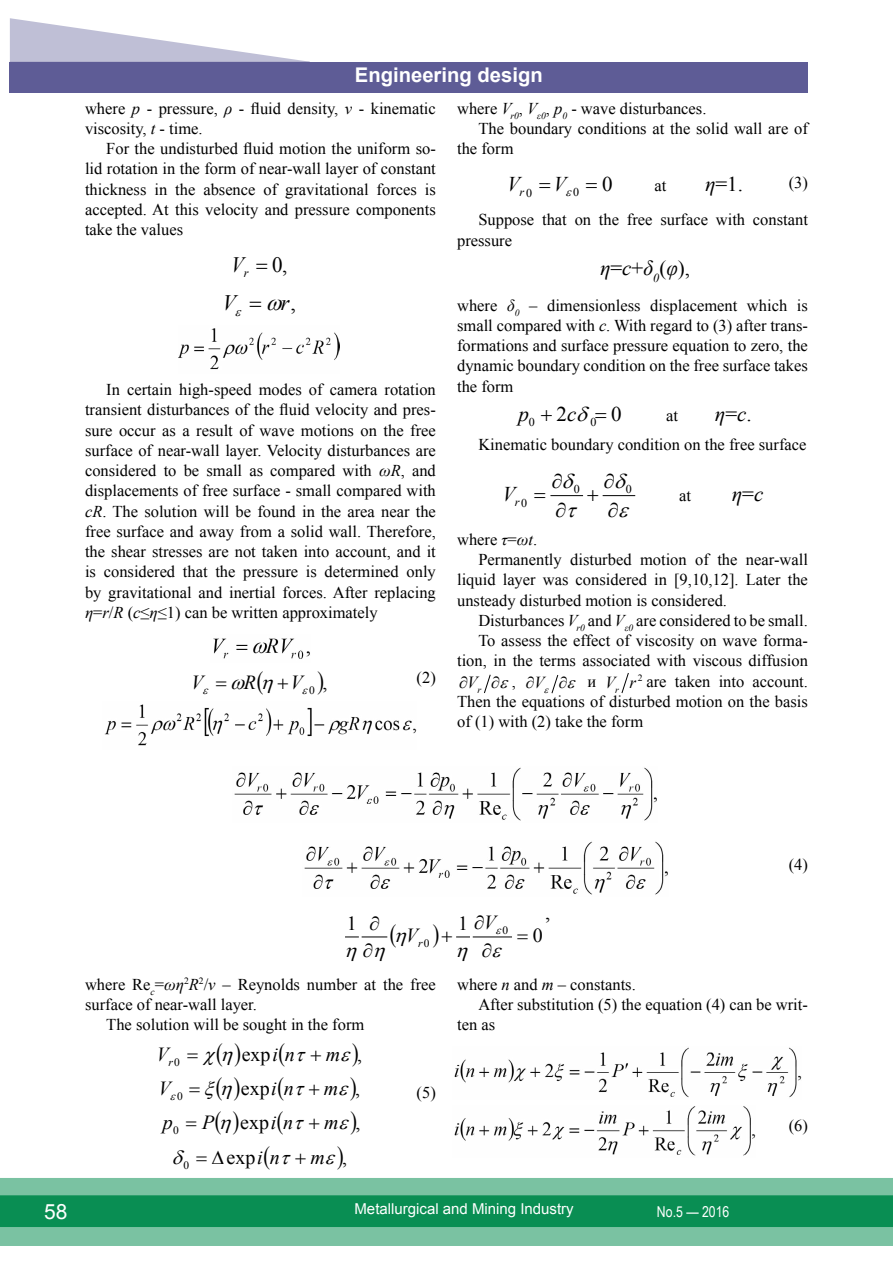
<style>
.page{position:relative;width:893px;height:1263px;background:#fff}
.page>*{position:absolute;margin:0;border:0;box-sizing:border-box;transform-origin:0 0}
.t1{font:italic 22.05px "Times New Roman";color:#000}
.t2{font:21.9px "Times New Roman";color:#000;scale:.95 1}
.t3{font:italic 21.9px "Times New Roman";color:#000;scale:.95 1}
.t4{font:italic 21px "Times New Roman";color:#000}
.t5{font:21px "Times New Roman";color:#000}
.t6{font:21px "Arial";color:#fff}
.t7{font:700 20.25px "Arial";color:#fff}
.t8{font:19.95px "Times New Roman";color:#000}
.t9{font:italic 19.95px "Times New Roman";color:#000}
.t10{font:italic 16.95px "Times New Roman";color:#000}
.t11{font:italic 16.8px "Times New Roman";color:#000}
.t12{font:16.5px/20.2px "Times New Roman";color:#000;text-align:justify}
.t13{font:15px "Arial";color:#fff}
.t14{font:15px "Arial Narrow";color:#fff}
.t15{font:12px "Times New Roman";color:#000}
.t16{font:11.4px "Times New Roman";color:#000}
.t17{font:italic 11.4px "Times New Roman";color:#000}
.t18{font:9.6px "Times New Roman";color:#000}
.t19{font:italic 9.6px "Times New Roman";color:#000}
.s1{font-style:italic}
.s2{font-style:normal}
.s3{font-style:italic;font-size:16.8px}
</style>
<div class="page">
<div style="left:0;top:1178px;width:893px;height:68px;background:#7ac2a2"></div>
<div style="left:0;top:1195px;width:893px;height:32px;background:#098e53;border:2px solid #098e53"></div>
<div style="left:10px;top:62px;width:798px;height:30px;background:#5e5c96"></div>
<svg style="left:10px;top:18px;width:300px;height:44px"></svg>
<img style="left:178px;top:328px;width:161px;height:42px">
<img style="left:213px;top:638px;width:97px;height:21px">
<img style="left:104px;top:704px;width:313px;height:42px">
<hr style="left:551px;top:495px;width:32px;height:1px;background:#000">
<hr style="left:603px;top:495px;width:32px;height:1px;background:#000">
<svg style="left:621px;top:673px;width:8px;height:20px"></svg>
<img style="left:234px;top:767px;width:423px;height:54px">
<img style="left:304px;top:841px;width:364px;height:54px">
<hr style="left:473px;top:936px;width:38px;height:1px;background:#000">
<img style="left:454px;top:1047px;width:347px;height:51px">
<img style="left:454px;top:1106px;width:301px;height:50px">
<svg style="left:551px;top:675px;width:7px;height:18px"></svg>
<svg style="left:456px;top:936px;width:13px;height:2px"></svg>
<svg style="left:484px;top:674px;width:7px;height:19px"></svg>
<svg style="left:345px;top:936px;width:43px;height:2px"></svg>
<p class="t7" style="left:355px;top:62px;width:189px">Engineering design</p>
<p class="t12" style="left:85px;top:98px;width:352px">where <span class="s1">p</span> - pressure, <span class="s1">ρ</span> - fluid density, <span class="s1">ν</span> - kinematic viscosity, <span class="s1">t</span> - time.</p>
<p class="t12" style="left:85px;top:138px;width:352px;text-indent:21px">For the undisturbed fluid motion the uniform so&shy;lid rotation in the form of near-wall layer of constant thickness in the absence of gravitational forces is accepted. At this velocity and pressure components take the values</p>
<h2 class="t2" style="left:272px;top:250px;width:18px">0,</h2>
<p class="t12" style="left:457px;top:98px;width:251px">where <span class="s1">V</span><sub>r0</sub>, <span class="s1">V</span><sub>ε0</sub>, <span class="s1">p</span><sub>0</sub> - wave disturbances.</p>
<p class="t12" style="left:478px;top:118px;width:331px">The boundary conditions at the solid wall are of</p>
<p class="t12" style="left:457px;top:138px;width:58px">the form</p>
<p class="t15" style="left:573px;top:184px;width:41px">0 <sup>0</sup></p>
<p class="t4" style="left:507px;top:169px;width:19px">V<sub>r</sub></p>
<p class="t4" style="left:553px;top:169px;width:14px">V</p>
<p class="t12" style="left:654px;top:175px;width:13px">at</p>
<p class="t5" style="left:705px;top:170px;width:40px"><span class="s1">η</span>=1.</p>
<p class="t12" style="left:789px;top:172px;width:21px">(3)</p>
<p class="t12" style="left:457px;top:210px;width:352px;text-indent:21px">Suppose that on the free surface with constant pressure</p>
<p class="t5" style="left:600px;top:254px;width:92px"><span class="s1">η</span>=<span class="s1">c</span>+<span class="s1">δ</span><sub>0</sub>(<span class="s1">φ</span>),</p>
<p class="t12" style="left:457px;top:295px;width:352px">where <span class="s1">δ</span><sub>0</sub> – dimensionless displacement which is small compared with <span class="s1">c</span>. With regard to (3) after trans&shy;formations and surface pressure equation to zero, the dynamic boundary condition on the free surface takes the form</p>
<p class="t4" style="left:519px;top:400px;width:105px">p<sub>0</sub> <span class="s2">2</span>c<sub>0</sub><span class="s2">0</span></p>
<p class="t12" style="left:666px;top:405px;width:13px">at</p>
<p class="t4" style="left:715px;top:400px;width:38px">η<span class="s2">=</span>с<span class="s2">.</span></p>
<p class="t12" style="left:478px;top:434px;width:330px">Kinematic boundary condition on the free surface</p>
<p class="t15" style="left:552px;top:481px;width:29px">∂ 0</p>
<p class="t15" style="left:626px;top:481px;width:7px">0</p>
<p class="t15" style="left:526px;top:185px;width:7px">0</p>
<h2 class="t3" style="left:231px;top:249px;width:19px">V<sub>r</sub></h2>
<h1 class="t1" style="left:223px;top:288px;width:15px">V</h1>
<h1 class="t1" style="left:281px;top:288px;width:17px">r<span class="s2">,</span></h1>
<p class="t12" style="left:85px;top:379px;width:352px;text-indent:21px">In certain high-speed modes of camera rotation transient disturbances of the fluid velocity and pres&shy;sure occur as a result of wave motions on the free surface of near-wall layer. Velocity disturbances are considered to be small as compared with <span class="s1">ωR</span>, and displacements of free surface - small compared with <span class="s1">cR</span>. The solution will be found in the area near the free surface and away from a solid wall. Therefore, the shear stresses are not taken into account, and it is considered that the pressure is determined only by gravitational and inertial forces. After replacing <span class="s1">η</span>=<span class="s1">r</span>/<span class="s1">R</span> (<span class="s1">c</span>≤<span class="s1">η</span>≤1) can be written approximately</p>
<p class="t4" style="left:502px;top:479px;width:26px">V<sub>r</sub><sub>0</sub></p>
<p class="t12" style="left:679px;top:485px;width:13px">at</p>
<p class="t4" style="left:732px;top:479px;width:33px">η<span class="s2">=</span>с</p>
<p class="t12" style="left:457px;top:529px;width:82px">where <span class="s1">τ</span>=<span class="s1">ωt</span>.</p>
<p class="t12" style="left:478px;top:549px;width:331px">Permanently disturbed motion of the near-wall</p>
<p class="t12" style="left:457px;top:569px;width:352px">liquid layer was considered in [9,10,12]. Later the</p>
<p class="t12" style="left:457px;top:590px;width:271px">unsteady disturbed motion is considered.</p>
<p class="t12" style="left:478px;top:610px;width:331px">Disturbances <span class="s1">V</span><sub>r0</sub> and <span class="s1">V</span><sub>ε0</sub> are considered to be small.</p>
<p class="t12" style="left:478px;top:630px;width:331px">To assess the effect of viscosity on wave forma-</p>
<p class="t12" style="left:457px;top:650px;width:352px">tion, in the terms associated with viscous diffusion</p>
<p class="t10" style="left:459px;top:671px;width:24px">∂V<sub>r</sub></p>
<p class="t12" style="left:512px;top:671px;width:86px">, ∂<span class="s3">V</span> ∂ и</p>
<p class="t18" style="left:638px;top:671px;width:6px">2</p>
<p class="t9" style="left:191px;top:668px;width:14px">V</p>
<p class="t9" style="left:244px;top:668px;width:14px">R</p>
<p class="t12" style="left:417px;top:667px;width:21px">(2)</p>
<p class="t12" style="left:457px;top:671px;width:352px;text-indent:189px">are taken into account.<br>Then the equations of disturbed motion on the basis of (1) with (2) take the form</p>
<p class="t9" style="left:291px;top:668px;width:38px">V <sub>0</sub> <span class="s2">,</span></p>
<p class="t11" style="left:605px;top:671px;width:33px">V r</p>
<p class="t19" style="left:615px;top:683px;width:5px">r</p>
<p class="t12" style="left:789px;top:854px;width:21px">(4)</p>
<p class="t8" style="left:347px;top:909px;width:11px">1</p>
<p class="t8" style="left:458px;top:909px;width:39px">1 ∂<span class="s1">V</span></p>
<p class="t16" style="left:503px;top:923px;width:7px">0</p>
<p class="t9" style="left:406px;top:921px;width:18px">V<sub>r</sub></p>
<p class="t16" style="left:424px;top:935px;width:7px">0</p>
<p class="t5" style="left:545px;top:897px;width:7px">,</p>
<p class="t8" style="left:533px;top:922px;width:11px">0</p>
<p class="t12" style="left:85px;top:974px;width:352px">where Re<sub>с</sub>=<span class="s1">ωη</span><sup>2</sup><span class="s1">R</span><sup>2</sup>/<span class="s1">ν</span> – Reynolds number at the free</p>
<p class="t12" style="left:85px;top:994px;width:173px">surface of near-wall layer.</p>
<p class="t12" style="left:106px;top:1014px;width:260px">The solution will be sought in the form</p>
<p class="t8" style="left:242px;top:1041px;width:55px">exp<span class="s1">i n</span></p>
<p class="t8" style="left:357px;top:1041px;width:6px">,</p>
<p class="t9" style="left:156px;top:1040px;width:14px">V</p>
<p class="t9" style="left:326px;top:1040px;width:16px">m</p>
<p class="t8" style="left:241px;top:1075px;width:54px">exp<span class="s1">i n</span></p>
<p class="t8" style="left:355px;top:1075px;width:6px">,</p>
<p class="t17" style="left:168px;top:1054px;width:13px">r<span class="s2">0</span></p>
<p class="t9" style="left:158px;top:1075px;width:14px">V</p>
<p class="t9" style="left:324px;top:1075px;width:16px">m</p>
<p class="t8" style="left:240px;top:1109px;width:55px">exp<span class="s1">i n</span></p>
<p class="t8" style="left:356px;top:1109px;width:6px">,</p>
<p class="t12" style="left:417px;top:1082px;width:21px">(5)</p>
<p class="t16" style="left:177px;top:1089px;width:7px">0</p>
<p class="t16" style="left:163px;top:1123px;width:17px">0<sup>p</sup></p>
<p class="t9" style="left:202px;top:1109px;width:14px">P</p>
<p class="t9" style="left:324px;top:1109px;width:16px">m</p>
<p class="t8" style="left:227px;top:1143px;width:55px">exp<span class="s1">i n</span></p>
<p class="t8" style="left:342px;top:1143px;width:6px">,</p>
<p class="t16" style="left:184px;top:1157px;width:42px">0 ∆</p>
<p class="t9" style="left:311px;top:1143px;width:16px">m</p>
<p class="t12" style="left:457px;top:974px;width:180px">where <span class="s1">n</span> and <span class="s1">m</span> – constants.</p>
<p class="t12" style="left:478px;top:994px;width:331px">After substitution (5) the equation (4) can be writ-</p>
<p class="t12" style="left:457px;top:1014px;width:40px">ten as</p>
<p class="t12" style="left:789px;top:1115px;width:21px">(6)</p>
<p class="t6" style="left:44px;top:1197px;width:25px">58</p>
<p class="t13" style="left:354px;top:1199px;width:221px">Metallurgical and Mining Industry</p>
<p class="t14" style="left:657px;top:1201px;width:74px">No.5 — 2016</p>
</div>
